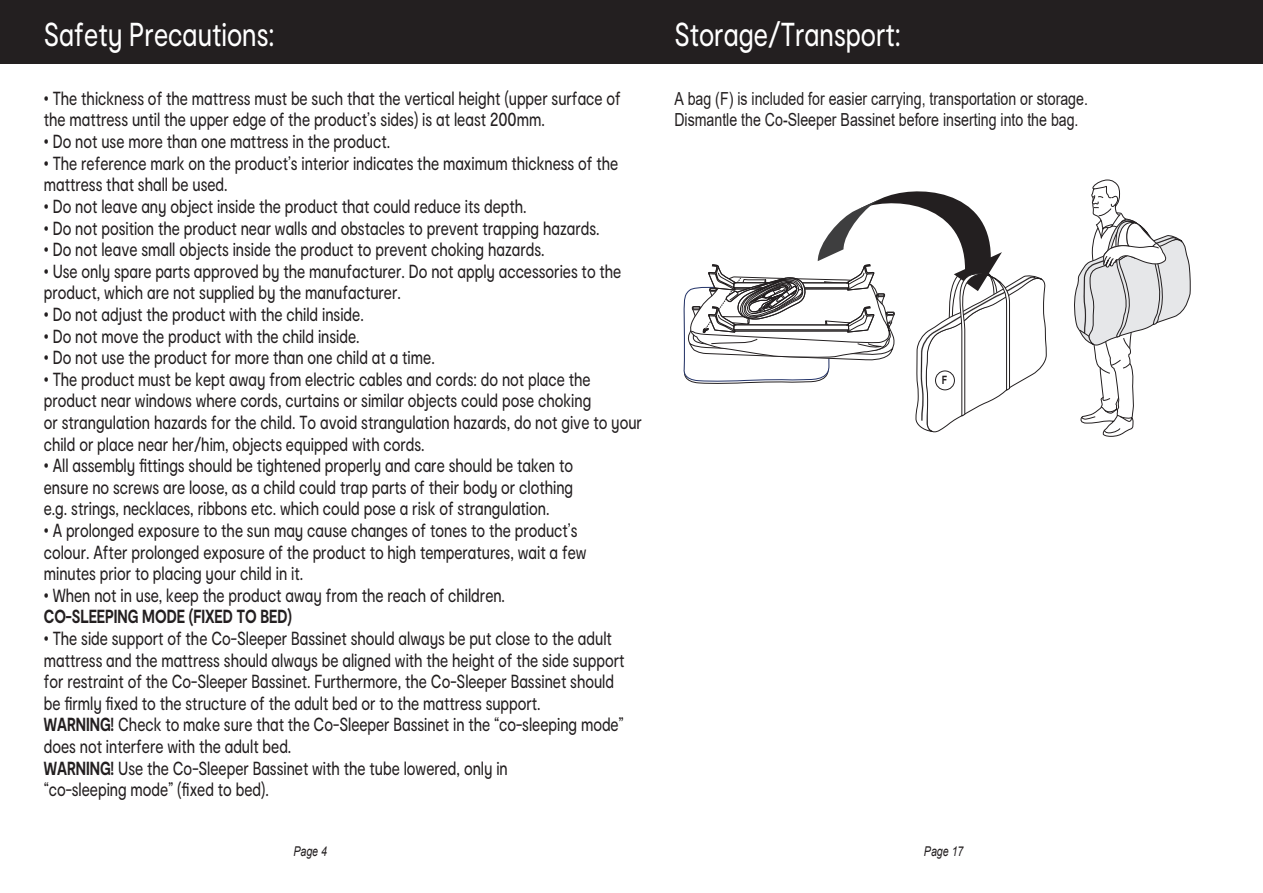
<style>
.page{position:relative;width:1263px;height:893px;background:#fff}
.page>*{position:absolute;margin:0;border:0;box-sizing:border-box;transform-origin:0 0}
.t1{font:31.5px "Anko Moderat";color:#fff;scale:.79 1}
.t2{font:18px/21.6px "Anko Moderat";color:#231f20;scale:.79 1}
.t3{font:18px/21.6px "Arial";color:#231f20;scale:.79 1}
.t4{font:italic 13.5px "Arial";color:#231f20;scale:.79 1}
.t5{font:700 11.55px "Arial";color:#231f20;scale:.79 1}
.s1{font-family:"Arial"}
.s2{font-weight:700}
</style>
<div class="page">
<div style="left:0;top:0;width:1263px;height:64px;background:#231f20"></div>
<svg style="left:1074px;top:179px;width:117px;height:258px"></svg>
<svg style="left:683px;top:191px;width:364px;height:242px"></svg>
<h1 class="t1" style="left:44px;top:14px;width:294px">Safety Precautions:</h1>
<p class="t2" style="left:44px;top:88px;width:732px"><span class="s1">•</span> The thickness of the mattress must be such that the vertical height (upper surface of the mattress until the upper edge of the product’s sides) is at least 200mm.</p>
<p class="t2" style="left:44px;top:131px;width:440px"><span class="s1">•</span> Do not use more than one mattress in the product.</p>
<p class="t2" style="left:44px;top:153px;width:729px"><span class="s1">•</span> The reference mark on the product’s interior indicates the maximum thickness of the mattress that shall be used.</p>
<p class="t2" style="left:44px;top:196px;width:613px"><span class="s1">•</span> Do not leave any object inside the product that could reduce its depth.</p>
<p class="t2" style="left:44px;top:217px;width:705px"><span class="s1">•</span> Do not position the product near walls and obstacles to prevent trapping hazards.</p>
<p class="t2" style="left:44px;top:239px;width:636px"><span class="s1">•</span> Do not leave small objects inside the product to prevent choking hazards.</p>
<p class="t2" style="left:44px;top:261px;width:733px"><span class="s1">•</span> Use only spare parts approved by the manufacturer. Do not apply accessories to the product, which are not supplied by the manufacturer.</p>
<p class="t2" style="left:44px;top:304px;width:407px"><span class="s1">•</span> Do not adjust the product with the child inside.</p>
<p class="t2" style="left:44px;top:325px;width:401px"><span class="s1">•</span> Do not move the product with the child inside.</p>
<p class="t2" style="left:44px;top:347px;width:496px"><span class="s1">•</span> Do not use the product for more than one child at a time.</p>
<p class="t2" style="left:44px;top:369px;width:759px"><span class="s1">•</span> The product must be kept away from electric cables and cords: do not place the product near windows where cords, curtains or similar objects could pose choking<br>or strangulation hazards for the child. To avoid strangulation hazards, do not give to your child or place near her/him, objects equipped with cords.</p>
<p class="t2" style="left:44px;top:455px;width:672px;text-align:justify"><span class="s1">•</span> All assembly fittings should be tightened properly and care should be taken to ensure no screws are loose, as a child could trap parts of their body or clothing e.g. strings, necklaces, ribbons etc. which could pose a risk of strangulation.</p>
<p class="t2" style="left:44px;top:520px;width:689px"><span class="s1">•</span> A prolonged exposure to the sun may cause changes of tones to the product’s colour. After prolonged exposure of the product to high temperatures, wait a few minutes prior to placing your child in it.</p>
<p class="t2" style="left:44px;top:585px;width:585px"><span class="s1">•</span> When not in use, keep the product away from the reach of children.<br><span class="s2">CO-SLEEPING MODE (FIXED TO BED)</span></p>
<p class="t2" style="left:44px;top:628px;width:736px"><span class="s1">•</span> The side support of the Co-Sleeper Bassinet should always be put close to the adult mattress and the mattress should always be aligned with the height of the side support for restraint of the Co-Sleeper Bassinet. Furthermore, the Co-Sleeper Bassinet should be firmly fixed to the structure of the adult bed or to the mattress support.<br><span class="s2">WARNING!</span> Check to make sure that the Co-Sleeper Bassinet in the “co-sleeping mode” does not interfere with the adult bed.<br><span class="s2">WARNING!</span> Use the Co-Sleeper Bassinet with the tube lowered, only in<br>“co-sleeping mode” (fixed to bed).</p>
<p class="t4" style="left:293px;top:842px;width:44px">Page 4</p>
<h1 class="t1" style="left:674px;top:14px;width:288px">Storage/Transport:</h1>
<p class="t3" style="left:674px;top:88px;width:525px">A bag (F) is included for easier carrying, transportation or storage.<br>Dismantle the Co-Sleeper Bassinet before inserting into the bag.</p>
<p class="t5" style="left:942px;top:372px;width:8px">F</p>
<p class="t4" style="left:924px;top:842px;width:52px">Page 17</p>
</div>
